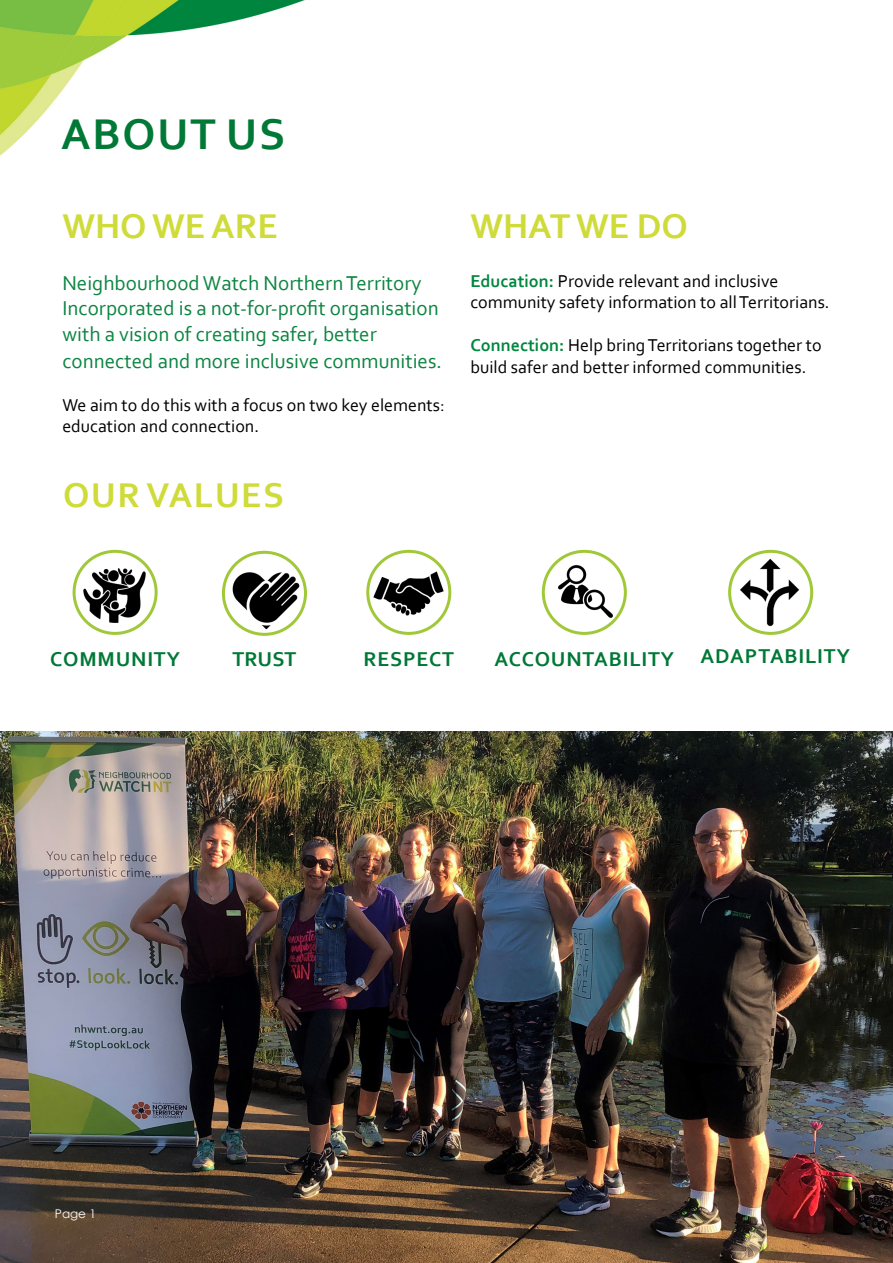
<style>
.page{position:relative;width:893px;height:1263px;background:#fff}
.page>*{position:absolute;margin:0;border:0;box-sizing:border-box;transform-origin:0 0}
.t1{font:700 45px "Corbel";letter-spacing:.04em;color:#007836}
.t2{font:700 36px "Corbel";color:#cfdb39}
.t3{font:700 36px "Corbel";letter-spacing:.04em;color:#cfdb39}
.t4{font:21px/25.8px "Corbel";color:#0c8542}
.t5{font:700 21px "Corbel";letter-spacing:.04em;color:#007836}
.t6{font:18px/21.6px "Corbel";color:#000}
.t7{font:12px "Century Gothic";color:#fff}
.s1{font-weight:700;color:#018740}
</style>
<div class="page">
<img style="left:0;top:0;width:305px;height:156px">
<img style="left:728px;top:549px;width:86px;height:82px">
<img style="left:229px;top:564px;width:73px;height:70px">
<div style="left:222px;top:551px;width:85px;height:85px;border:3px solid #a1c839;border-radius:50%"></div>
<svg style="left:368px;top:551px;width:82px;height:82px"></svg>
<img style="left:372px;top:557px;width:74px;height:76px">
<div style="left:366px;top:550px;width:85px;height:85px;border:3px solid #a1c839;border-radius:50%"></div>
<div style="left:728px;top:550px;width:85px;height:85px;border:3px solid #a1c839;border-radius:50%"></div>
<svg style="left:74px;top:551px;width:82px;height:82px"></svg>
<img style="left:82px;top:562px;width:69px;height:68px">
<div style="left:73px;top:550px;width:85px;height:85px;border:3px solid #a1c839;border-radius:50%"></div>
<svg style="left:543px;top:551px;width:82px;height:82px"></svg>
<img style="left:556px;top:562px;width:59px;height:59px">
<div style="left:542px;top:550px;width:85px;height:85px;border:3px solid #a1c839;border-radius:50%"></div>
<img style="left:0;top:731px;width:893px;height:532px">
<p class="t1" style="left:61px;top:106px;width:225px">ABOUT US</p>
<p class="t2" style="left:62px;top:204px;width:217px">WHO WE ARE</p>
<p class="t4" style="left:62px;top:270px;width:381px">Neighbourhood Watch Northern Territory Incorporated is a not-for-profit organisation with a vision of creating safer, better connected and more inclusive communities.</p>
<p class="t6" style="left:62px;top:393px;width:384px">We aim to do this with a focus on two key elements: education and connection.</p>
<p class="t3" style="left:63px;top:473px;width:222px">OUR VALUES</p>
<p class="t2" style="left:470px;top:204px;width:219px">WHAT WE DO</p>
<p class="t6" style="left:470px;top:269px;width:361px"><span class="s1">Education:</span> Provide relevant and inclusive community safety information to all Territorians.</p>
<p class="t6" style="left:470px;top:334px;width:353px"><span class="s1">Connection:</span> Help bring Territorians together to build safer and better informed communities.</p>
<p class="t5" style="left:50px;top:645px;width:131px">COMMUNITY</p>
<p class="t5" style="left:232px;top:646px;width:65px">TRUST</p>
<p class="t5" style="left:363px;top:645px;width:92px">RESPECT</p>
<p class="t5" style="left:494px;top:645px;width:181px">ACCOUNTABILITY</p>
<p class="t5" style="left:700px;top:643px;width:151px">ADAPTABILITY</p>
<p class="t7" style="left:55px;top:1205px;width:43px">Page 1</p>
</div>
